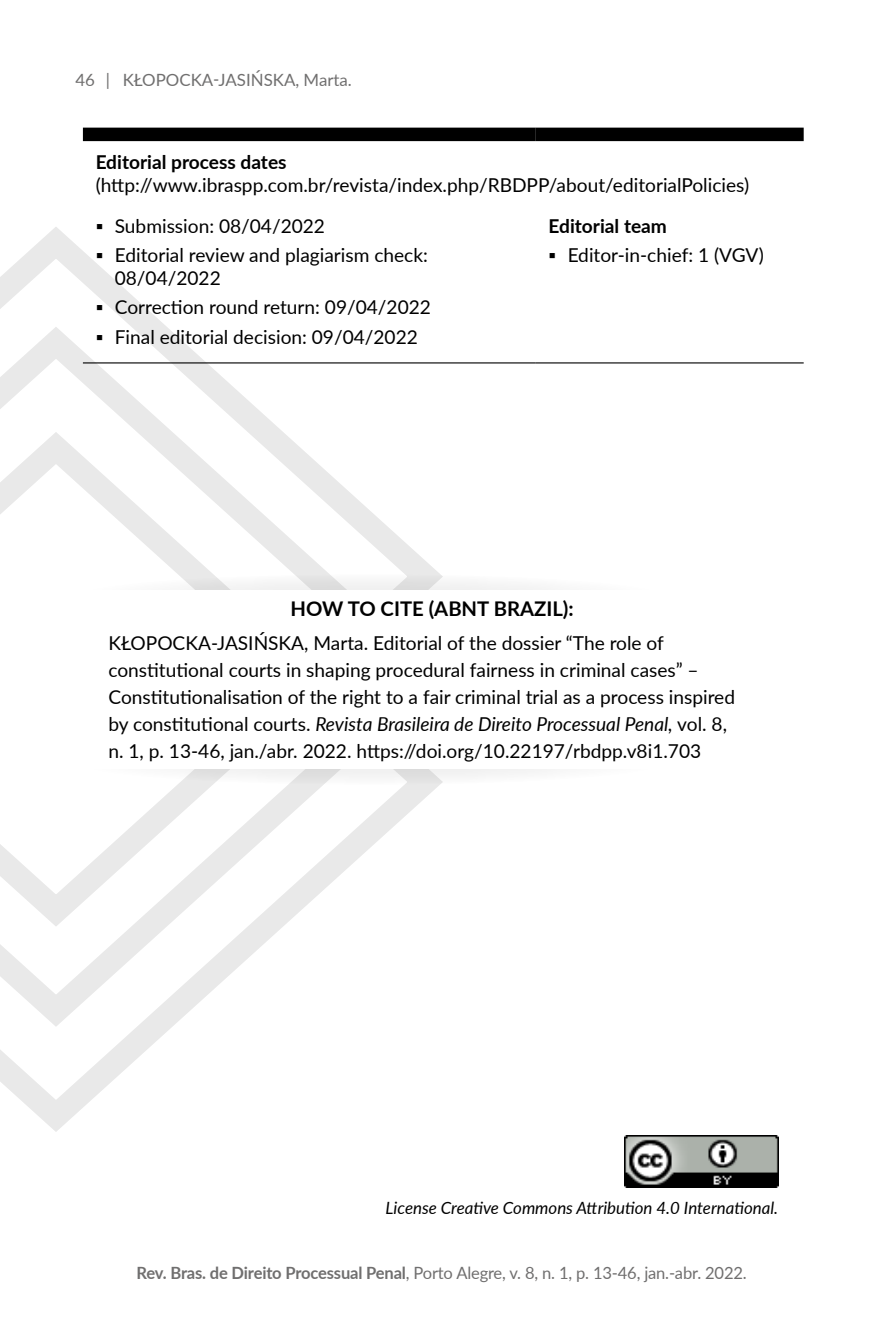
<style>
.page{position:relative;width:893px;height:1340px;background:#fff}
.page>*{position:absolute;margin:0;border:0;box-sizing:border-box;transform-origin:0 0}
.t1{font:700 20.25px "Lato";color:#000}
.t2{font:19.12px/27px "Lato";color:#000}
.t3{font:700 19.12px "Lato";color:#000}
.t4{font:16.88px "Lato";letter-spacing:-.01em;color:#706f6f}
.t5{font:italic 16.88px "Lato";color:#000}
.s1{font-style:italic}
.s2{font-weight:700}
</style>
<div class="page">
<svg style="left:0;top:227px;width:148px;height:83px"></svg>
<svg style="left:0;top:310px;width:445px;height:106px"></svg>
<svg style="left:0;top:416px;width:441px;height:716px"></svg>
<svg style="left:68px;top:574px;width:606px;height:47px;fill:#f6f6f6"></svg>
<svg style="left:68px;top:737px;width:606px;height:48px"></svg>
<div style="left:65px;top:590px;width:625px;height:178px;background:#fff"></div>
<div style="left:83px;top:128px;width:453px;height:13px;background:#000"></div>
<div style="left:536px;top:128px;width:268px;height:13px;background:#000"></div>
<hr style="left:83px;top:362px;width:453px;height:1px;background:#000">
<hr style="left:536px;top:362px;width:268px;height:1px;background:#000">
<img style="left:624px;top:1135px;width:154px;height:52px">
<p class="t4" style="left:75px;top:67px;width:117px">46 | Kłopocka</p>
<p class="t4" style="left:213px;top:67px;width:62px">-Jasińska</p>
<p class="t4" style="left:295px;top:67px;width:58px">, Marta.</p>
<p class="t3" style="left:96px;top:148px;width:192px">Editorial process dates</p>
<p class="t2" style="left:96px;top:171px;width:655px">(http://www.ibraspp.com.br/revista/index.php/RBDPP/about/editorialPolicies)</p>
<p class="t2" style="left:96px;top:211px;width:231px">▪ Submission: 08/04/2022</p>
<p class="t2" style="left:115px;top:243px;width:315px;line-height:22.9px;text-indent:-19px">▪ Editorial review and plagiarism check:<br>08/04/2022</p>
<p class="t2" style="left:96px;top:293px;width:337px">▪ Correction round return: 09/04/2022</p>
<p class="t2" style="left:96px;top:322px;width:324px">▪ Final editorial decision: 09/04/2022</p>
<p class="t3" style="left:548px;top:212px;width:120px">Editorial team</p>
<p class="t2" style="left:548px;top:241px;width:217px">▪ Editor-in-chief: 1 (VGV)</p>
<p class="t1" style="left:291px;top:594px;width:19px">HOW</p>
<p class="t1" style="left:348px;top:594px;width:227px">TO CITE (ABNT BRAZIL):</p>
<p class="t2" style="left:108px;top:628px;width:628px;text-indent:64px">CKA-JASIŃ SKA, Marta. Editorial of the dossier “The role of constitutional courts in shaping procedural fairness in criminal cases” – Constitutionalisation of the right to a fair criminal trial as a process inspired by constitutional courts. <span class="s1">Revista Brasileira de Direito Processual Penal,</span> vol. 8, n. 1, p. 13-46, jan./abr. 2022. https://doi.org/10.22197/rbdpp.v8i1.703</p>
<p class="t2" style="left:108px;top:628px;width:27px">KŁOPO</p>
<p class="t5" style="left:386px;top:1196px;width:394px">License Creative Commons Attribution 4.0 International.</p>
<p class="t4" style="left:136px;top:1260px;width:612px"><span class="s2">Rev. Bras. de Direito Processual Penal</span>, Porto Alegre, v. 8, n. 1, p. 13-46, jan.-abr. 2022.</p>
</div>
